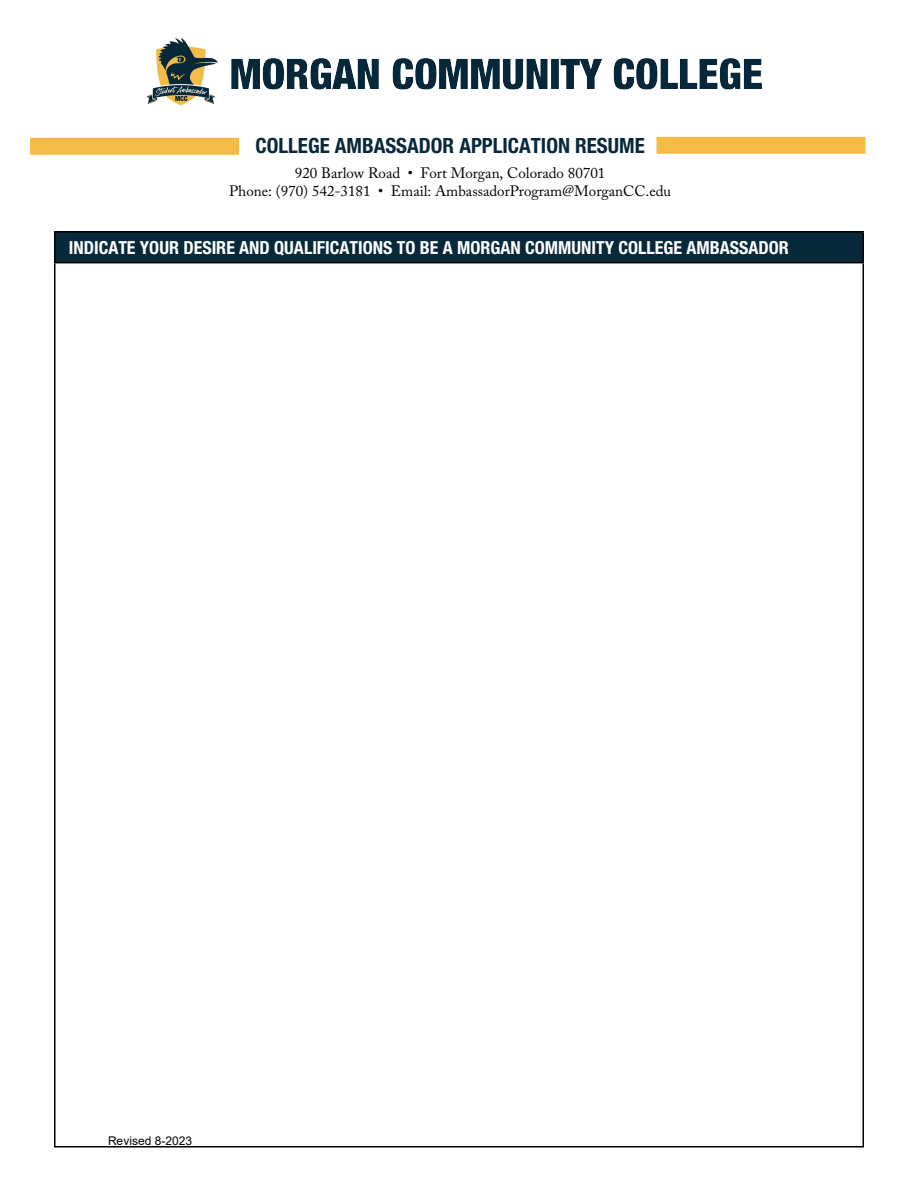
<style>
.page{position:relative;width:918px;height:1188px;background:#fff}
.page>*{position:absolute;margin:0;border:0;box-sizing:border-box;transform-origin:0 0}
.t1{font:700 condensed 21px "Helvetica Neue LT Pro";color:#07293a}
.t2{font:700 condensed 18px "Helvetica Neue LT Pro";color:#fff}
.t3{font:15px/17.7px "Adobe Caslon Pro";color:#000;text-align:center}
.t4{font:12px "Arial";color:#000}
</style>
<div class="page">
<div style="left:55px;top:232px;width:808px;height:31px;background:#07293a"></div>
<hr style="left:54px;top:263px;width:2px;height:883px;background:#000">
<hr style="left:862px;top:263px;width:2px;height:883px;background:#000">
<hr style="left:54px;top:1146px;width:810px;height:2px;background:#000">
<hr style="left:54px;top:231px;width:810px;height:1px;background:#000">
<hr style="left:54px;top:233px;width:2px;height:29px;background:#000">
<hr style="left:862px;top:233px;width:2px;height:29px;background:#000">
<hr style="left:54px;top:262px;width:810px;height:1px;background:#000">
<div style="left:30px;top:138px;width:209px;height:17px;background:#f4bc46"></div>
<img style="left:147px;top:38px;width:615px;height:68px">
<div style="left:656px;top:137px;width:209px;height:17px;background:#f4bc46"></div>
<h1 class="t1" style="left:256px;top:133px;width:391px">COLLEGE AMBASSADOR APPLICATION RESUME</h1>
<p class="t3" style="left:229px;top:164px;width:443px">920 Barlow Road • Fort Morgan, Colorado 80701<br>Phone: (970) 542-3181 • Email: AmbassadorProgram@MorganCC.edu</p>
<p class="t2" style="left:69px;top:237px;width:722px">INDICATE YOUR DESIRE AND QUALIFICATIONS TO BE A MORGAN COMMUNITY COLLEGE AMBASSADOR</p>
<p class="t4" style="left:108px;top:1132px;width:86px">Revised 8-2023</p>
</div>
